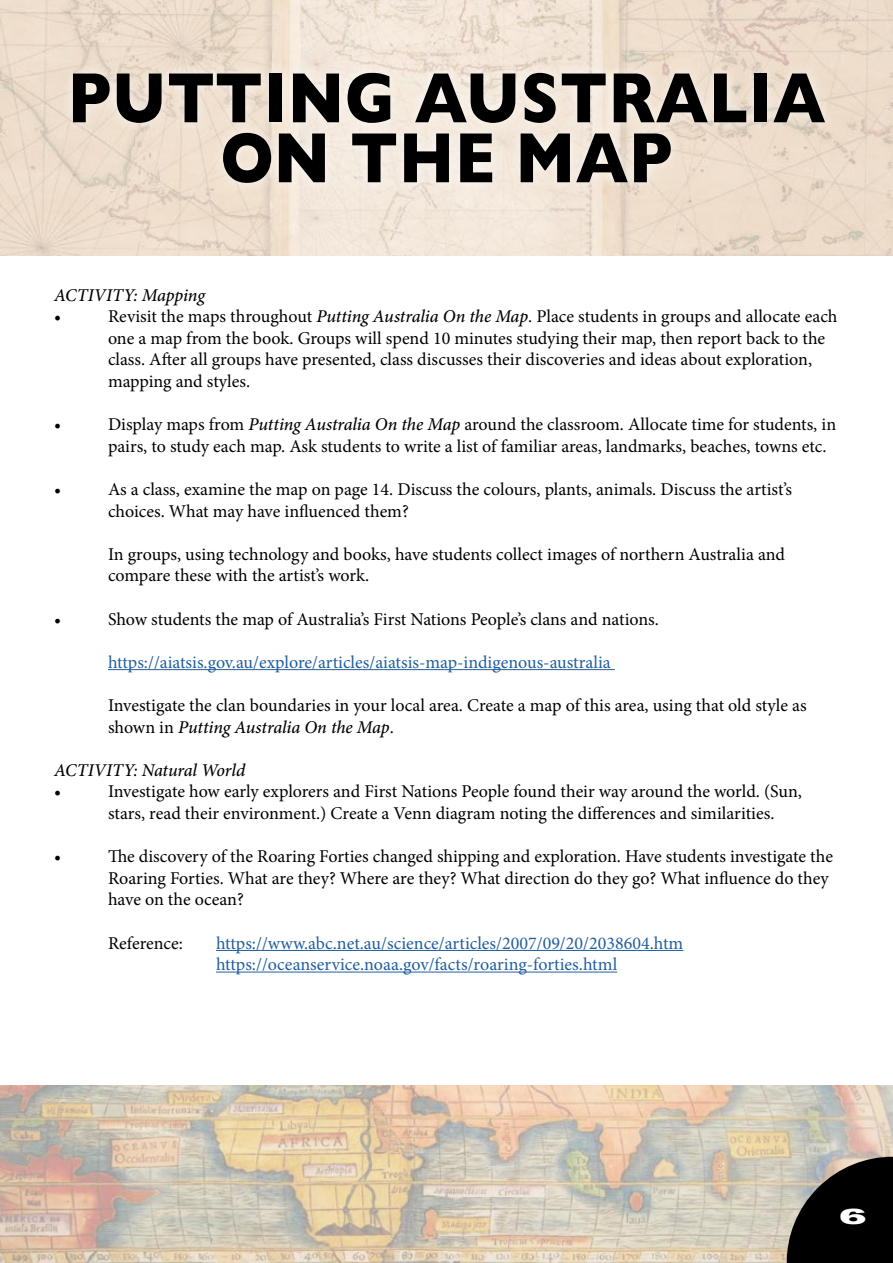
<style>
.page{position:relative;width:893px;height:1263px;background:#fff}
.page>*{position:absolute;margin:0;border:0;box-sizing:border-box;transform-origin:0 0}
.t1{font:700 72px/60px "Gill Sans";letter-spacing:.01em;color:#000;text-align:center;scale:.87 1}
.t2{font:900 21px "Arial";color:#fff;scale:2 1}
.t3{font:18px/21.6px "Minion Pro";letter-spacing:-.005em;color:#000}
.t4{font:18px/21.6px "Minion Pro";color:#215e9e}
.t5{font:italic 500 18px "Minion Pro";letter-spacing:-.01em;color:#000}
.s1{font-weight:500;font-style:italic}
</style>
<div class="page">
<img style="left:1px;top:1086px;width:892px;height:177px">
<hr style="left:108px;top:669px;width:507px;height:1px;background:#215e9e">
<hr style="left:216px;top:950px;width:467px;height:1px;background:#215e9e">
<hr style="left:216px;top:971px;width:401px;height:1px;background:#215e9e">
<svg style="left:776px;top:1146px;width:117px;height:117px;background:#494742"></svg>
<img style="left:0;top:0;width:893px;height:255px">
<div style="left:60px;top:61px;width:776px;height:134px;background:#fff;opacity:.75"></div>
<h1 class="t1" style="left:68px;top:66px;width:872px">PUTTING AUSTRALIA<br>ON THE MAP</h1>
<p class="t5" style="left:54px;top:282px;width:153px">ACTIVITY: Mapping</p>
<p class="t3" style="left:54px;top:306px;width:9px">•</p>
<p class="t3" style="left:108px;top:306px;width:731px">Revisit the maps throughout <span class="s1">Putting Australia On the Map</span>. Place students in groups and allocate each one a map from the book. Groups will spend 10 minutes studying their map, then report back to the class. After all groups have presented, class discusses their discoveries and ideas about exploration, mapping and styles.</p>
<p class="t3" style="left:54px;top:414px;width:9px">•</p>
<p class="t3" style="left:108px;top:414px;width:730px">Display maps from <span class="s1">Putting Australia On the Map</span> around the classroom. Allocate time for students, in pairs, to study each map. Ask students to write a list of familiar areas, landmarks, beaches, towns etc.</p>
<p class="t3" style="left:54px;top:478px;width:9px">•</p>
<p class="t3" style="left:108px;top:478px;width:685px">As a class, examine the map on page 14. Discuss the colours, plants, animals. Discuss the artist’s choices. What may have influenced them?</p>
<p class="t3" style="left:108px;top:543px;width:679px">In groups, using technology and books, have students collect images of northern Australia and compare these with the artist’s work.</p>
<p class="t3" style="left:54px;top:608px;width:9px">•</p>
<p class="t3" style="left:108px;top:608px;width:552px">Show students the map of Australia’s First Nations People’s clans and nations.</p>
<p class="t4" style="left:108px;top:651px;width:504px">https://aiatsis.gov.au/explore/articles/aiatsis-map-indigenous-australia</p>
<p class="t3" style="left:108px;top:694px;width:700px">Investigate the clan boundaries in your local area. Create a map of this area, using that old style as shown in <span class="s1">Putting Australia On the Map</span>.</p>
<p class="t5" style="left:54px;top:758px;width:193px">ACTIVITY: Natural World</p>
<p class="t3" style="left:54px;top:781px;width:9px">•</p>
<p class="t3" style="left:108px;top:781px;width:695px">Investigate how early explorers and First Nations People found their way around the world. (Sun, stars, read their environment.) Create a Venn diagram noting the differences and similarities.</p>
<p class="t3" style="left:54px;top:846px;width:9px">•</p>
<p class="t3" style="left:108px;top:846px;width:726px">The discovery of the Roaring Forties changed shipping and exploration. Have students investigate the<br>Roaring Forties. What are they? Where are they? What direction do they go? What influence do they have on the ocean?</p>
<p class="t3" style="left:108px;top:932px;width:76px">Reference:</p>
<p class="t4" style="left:216px;top:932px;width:469px">https://www.abc.net.au/science/articles/2007/09/20/2038604.htm https://oceanservice.noaa.gov/facts/roaring-forties.html</p>
<p class="t2" style="left:839px;top:1201px;width:16px">6</p>
</div>
